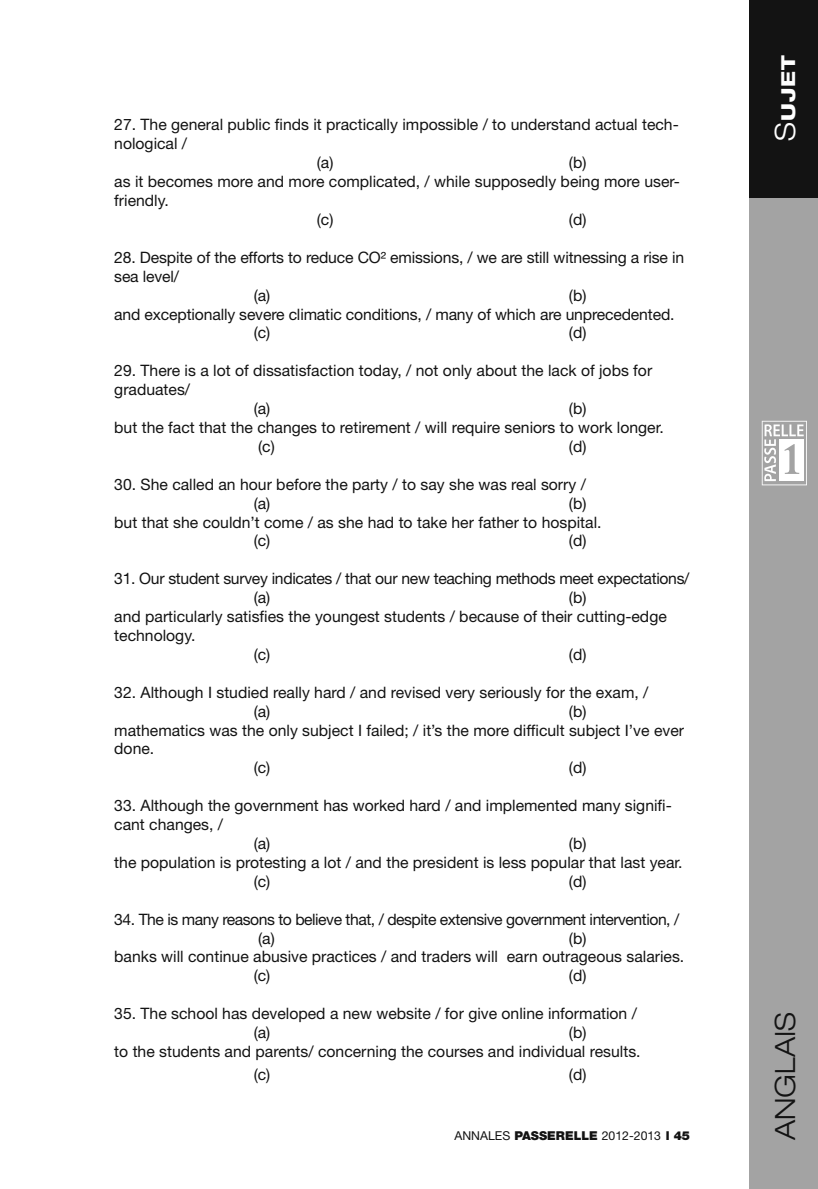
<style>
.page{position:relative;width:818px;height:1189px;background:#fff}
.page>*{position:absolute;margin:0;border:0;box-sizing:border-box;transform-origin:0 0}
.t1{font:300 expanded 28px "Helvetica Neue";color:#131313}
.t2{font:800 expanded 19.25px "Helvetica Neue";color:#fff}
.t3{font:15.75px/18.9px "Helvetica Neue";color:#131313}
.t4{font:15.75px/18.9px "Helvetica Neue";letter-spacing:-.03em;color:#131313}
.t5{font:15.75px/18.9px "Helvetica Neue";letter-spacing:-.02em;color:#131313}
.t6{font:12.25px "Helvetica Neue";color:#131313}
.s1{font-weight:900}
.s2{font-weight:300;font-size:28px}
</style>
<div class="page">
<div style="left:749px;top:0;width:68px;height:1188px;background:#a3a3a3"></div>
<div style="left:749px;top:0;width:68px;height:197px;background:#131313"></div>
<svg style="left:761px;top:421px;width:45px;height:64px"></svg>
<p class="t3" style="left:114px;top:115px;width:566px">27. The general public finds it practically impossible / to understand actual tech-</p>
<p class="t3" style="left:114px;top:134px;width:74px">nological /</p>
<p class="t3" style="left:317px;top:153px;width:18px">(a)</p>
<p class="t3" style="left:569px;top:153px;width:19px">(b)</p>
<p class="t3" style="left:114px;top:172px;width:567px">as it becomes more and more complicated, / while supposedly being more user-</p>
<p class="t3" style="left:114px;top:191px;width:56px">friendly.</p>
<p class="t3" style="left:317px;top:210px;width:18px">(c)</p>
<p class="t3" style="left:569px;top:210px;width:19px">(d)</p>
<p class="t3" style="left:114px;top:247px;width:571px">28. Despite of the efforts to reduce CO² emissions, / we are still witnessing a rise in</p>
<p class="t3" style="left:114px;top:266px;width:66px">sea level/</p>
<p class="t3" style="left:254px;top:285px;width:18px">(a)</p>
<p class="t3" style="left:569px;top:285px;width:19px">(b)</p>
<p class="t3" style="left:114px;top:304px;width:561px">and exceptionally severe climatic conditions, / many of which are unprecedented.</p>
<p class="t3" style="left:254px;top:323px;width:18px">(c)</p>
<p class="t3" style="left:569px;top:323px;width:19px">(d)</p>
<p class="t3" style="left:114px;top:361px;width:539px">29. There is a lot of dissatisfaction today, / not only about the lack of jobs for</p>
<p class="t3" style="left:114px;top:380px;width:77px">graduates/</p>
<p class="t3" style="left:254px;top:399px;width:18px">(a)</p>
<p class="t3" style="left:569px;top:399px;width:19px">(b)</p>
<p class="t3" style="left:114px;top:418px;width:551px">but the fact that the changes to retirement / will require seniors to work longer.</p>
<p class="t3" style="left:258px;top:436px;width:18px">(c)</p>
<p class="t3" style="left:569px;top:436px;width:19px">(d)</p>
<p class="t3" style="left:254px;top:474px;width:334px;text-indent:-139px">30. She called an hour before the party / to say she was real sorry / (a)</p>
<p class="t3" style="left:569px;top:493px;width:19px">(b)</p>
<p class="t3" style="left:114px;top:512px;width:488px">but that she couldn’t come / as she had to take her father to hospital.</p>
<p class="t3" style="left:254px;top:531px;width:18px">(c)</p>
<p class="t3" style="left:569px;top:531px;width:19px">(d)</p>
<p class="t5" style="left:254px;top:569px;width:437px;text-indent:-139px">31. Our student survey indicates / that our new teaching methods meet expectations/ (a)</p>
<p class="t3" style="left:569px;top:588px;width:19px">(b)</p>
<p class="t3" style="left:114px;top:607px;width:554px">and particularly satisfies the youngest students / because of their cutting-edge</p>
<p class="t3" style="left:114px;top:625px;width:83px">technology.</p>
<p class="t3" style="left:254px;top:644px;width:18px">(c)</p>
<p class="t3" style="left:569px;top:644px;width:19px">(d)</p>
<p class="t3" style="left:254px;top:682px;width:396px;text-indent:-139px">32. Although I studied really hard / and revised very seriously for the exam, / (a)</p>
<p class="t3" style="left:569px;top:701px;width:19px">(b)</p>
<p class="t3" style="left:114px;top:720px;width:571px">mathematics was the only subject I failed; / it’s the more difficult subject I’ve ever</p>
<p class="t3" style="left:114px;top:739px;width:41px">done.</p>
<p class="t3" style="left:254px;top:758px;width:18px">(c)</p>
<p class="t3" style="left:569px;top:758px;width:19px">(d)</p>
<p class="t3" style="left:114px;top:796px;width:559px">33. Although the government has worked hard / and implemented many signifi-</p>
<p class="t3" style="left:114px;top:814px;width:110px">cant changes, /</p>
<p class="t3" style="left:254px;top:833px;width:18px">(a)</p>
<p class="t3" style="left:569px;top:833px;width:19px">(b)</p>
<p class="t3" style="left:114px;top:852px;width:570px">the population is protesting a lot / and the president is less popular that last year.</p>
<p class="t3" style="left:254px;top:871px;width:18px">(c)</p>
<p class="t3" style="left:569px;top:871px;width:19px">(d)</p>
<p class="t4" style="left:258px;top:909px;width:422px;text-indent:-144px">34. The is many reasons to believe that, / despite extensive government intervention, / (a)</p>
<p class="t3" style="left:569px;top:928px;width:19px">(b)</p>
<p class="t3" style="left:114px;top:947px;width:571px">banks will continue abusive practices / and traders will earn outrageous salaries.</p>
<p class="t3" style="left:254px;top:966px;width:18px">(c)</p>
<p class="t3" style="left:569px;top:966px;width:19px">(d)</p>
<p class="t3" style="left:254px;top:1003px;width:385px;text-indent:-139px">35. The school has developed a new website / for give online information / (a)</p>
<p class="t3" style="left:114px;top:1022px;width:528px;text-indent:454px">(b)<br>to the students and parents/ concerning the courses and individual results.</p>
<p class="t3" style="left:254px;top:1064px;width:18px">(c)</p>
<p class="t3" style="left:569px;top:1064px;width:19px">(d)</p>
<p class="t6" style="left:454px;top:1128px;width:237px">ANNALES <span class="s1">PASSERELLE</span> 2012-2013 <span class="s1">l 45</span></p>
<p class="t2" style="left:776px;top:141px;width:87px;rotate:-90deg"><span class="s2">S</span>ujet</p>
<h1 class="t1" style="left:768px;top:1140px;width:129px;rotate:-90deg">anglais</h1>
</div>
